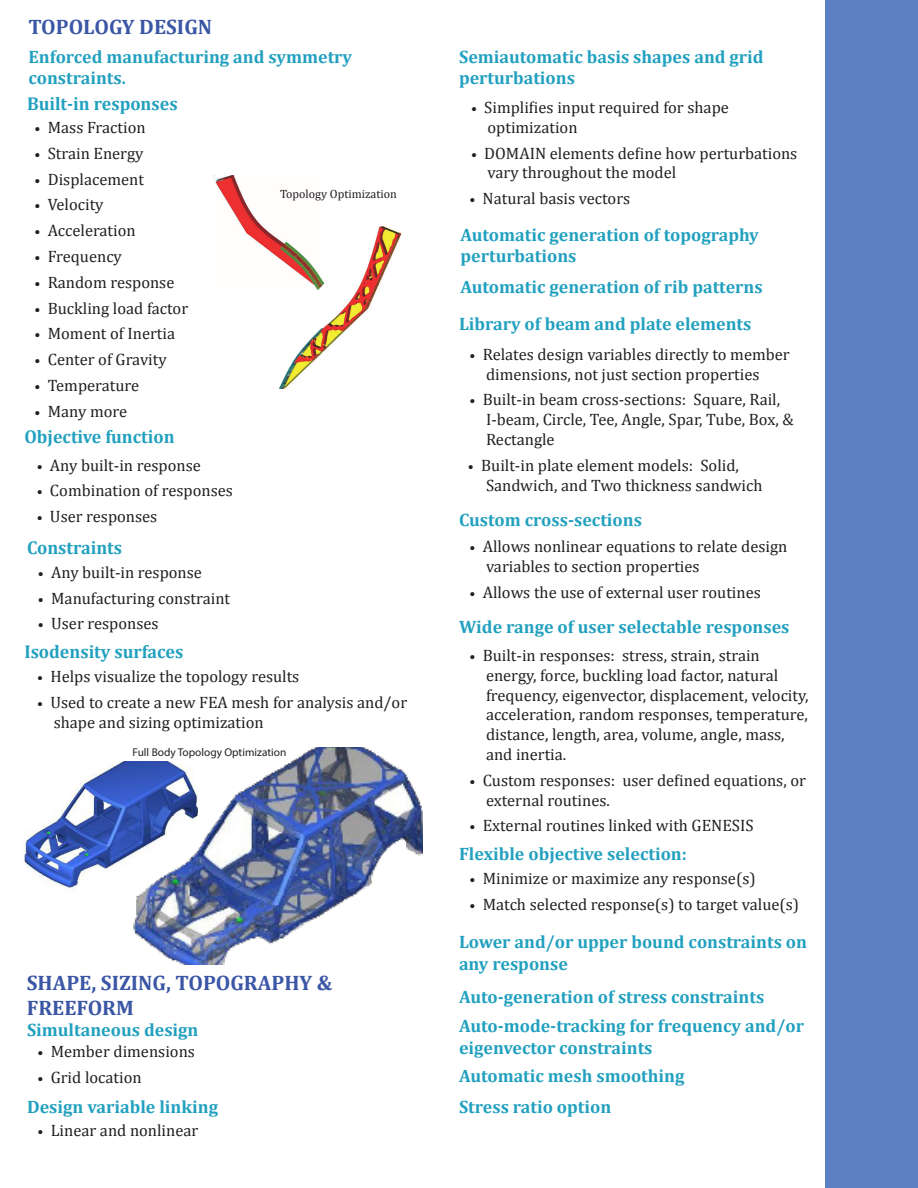
<style>
.page{position:relative;width:918px;height:1188px;background:#fff}
.page>*{position:absolute;margin:0;border:0;box-sizing:border-box;transform-origin:0 0}
.t1{font:700 21px/25.2px "Cambria";color:#3a56a5}
.Paragraph_Style_1{font:700 18.6px "Cambria";color:#21a0bf}
.t2{font:700 18px/21.6px "Cambria";color:#21a0bf}
.t3{font:16.5px/19.8px "Cambria";color:#231f20}
.t4{font:12px "Cambria";color:#231f20}
.t5{font:11.25px "Myriad Pro";color:#231f20}
.s1{font-size:13.5px}
</style>
<div class="page">
<img style="left:279px;top:226px;width:121px;height:162px">
<img style="left:213px;top:176px;width:111px;height:114px">
<div style="left:825px;top:0;width:93px;height:1188px;background:#5c80c1"></div>
<img style="left:23px;top:762px;width:103px;height:127px">
<img style="left:126px;top:748px;width:297px;height:217px">
<p class="t1" style="left:28px;top:13px;width:185px">TOPOLOGY DESIGN</p>
<p class="t2" style="left:29px;top:45px;width:325px">Enforced manufacturing and symmetry constraints.</p>
<p class="Paragraph_Style_1" style="left:27px;top:90px;width:152px">Built-in responses</p>
<p class="t3" style="left:35px;top:117px;width:113px"><span class="s1">•</span> Mass Fraction</p>
<p class="t3" style="left:35px;top:143px;width:110px"><span class="s1">•</span> Strain Energy</p>
<p class="t3" style="left:35px;top:169px;width:111px"><span class="s1">•</span> Displacement</p>
<p class="t3" style="left:35px;top:195px;width:71px"><span class="s1">•</span> Velocity</p>
<p class="t3" style="left:35px;top:221px;width:103px"><span class="s1">•</span> Acceleration</p>
<p class="t3" style="left:35px;top:246px;width:89px"><span class="s1">•</span> Frequency</p>
<p class="t3" style="left:35px;top:272px;width:141px"><span class="s1">•</span> Random response</p>
<p class="t3" style="left:35px;top:298px;width:155px"><span class="s1">•</span> Buckling load factor</p>
<p class="t3" style="left:35px;top:324px;width:142px"><span class="s1">•</span> Moment of Inertia</p>
<p class="t3" style="left:35px;top:350px;width:134px"><span class="s1">•</span> Center of Gravity</p>
<p class="t3" style="left:35px;top:375px;width:106px"><span class="s1">•</span> Temperature</p>
<p class="t3" style="left:35px;top:401px;width:94px"><span class="s1">•</span> Many more</p>
<p class="Paragraph_Style_1" style="left:24px;top:423px;width:152px">Objective function</p>
<p class="t3" style="left:37px;top:455px;width:166px"><span class="s1">•</span> Any built-in response</p>
<p class="t3" style="left:37px;top:481px;width:198px"><span class="s1">•</span> Combination of responses</p>
<p class="t3" style="left:37px;top:507px;width:122px"><span class="s1">•</span> User responses</p>
<p class="Paragraph_Style_1" style="left:27px;top:534px;width:97px">Constraints</p>
<p class="t4" style="left:280px;top:187px;width:118px">Topology Optimization</p>
<p class="t3" style="left:38px;top:562px;width:166px"><span class="s1">•</span> Any built-in response</p>
<p class="t3" style="left:38px;top:588px;width:194px"><span class="s1">•</span> Manufacturing constraint</p>
<p class="t3" style="left:38px;top:614px;width:122px"><span class="s1">•</span> User responses</p>
<p class="Paragraph_Style_1" style="left:24px;top:638px;width:160px">Isodensity surfaces</p>
<p class="t3" style="left:37px;top:667px;width:264px"><span class="s1">•</span> Helps visualize the topology results</p>
<p class="t3" style="left:54px;top:693px;width:355px;text-indent:-17px"><span class="s1">•</span> Used to create a new FEA mesh for analysis and/or shape and sizing optimization</p>
<p class="t5" style="left:133px;top:746px;width:155px">Full Body Topology Optimization</p>
<p class="t1" style="left:27px;top:969px;width:307px">SHAPE, SIZING, TOPOGRAPHY &amp;<br>FREEFORM</p>
<p class="t2" style="left:27px;top:1018px;width:173px">Simultaneous design</p>
<p class="t3" style="left:38px;top:1042px;width:159px"><span class="s1">•</span> Member dimensions</p>
<p class="t3" style="left:38px;top:1068px;width:106px"><span class="s1">•</span> Grid location</p>
<p class="t2" style="left:27px;top:1095px;width:193px">Design variable linking</p>
<p class="t3" style="left:38px;top:1120px;width:162px"><span class="s1">•</span> Linear and nonlinear</p>
<p class="t2" style="left:459px;top:45px;width:306px">Semiautomatic basis shapes and grid perturbations</p>
<p class="t3" style="left:488px;top:97px;width:243px;text-indent:-16px"><span class="s1">•</span> Simplifies input required for shape optimization</p>
<p class="t3" style="left:488px;top:143px;width:311px;text-indent:-16px"><span class="s1">•</span> DOMAIN elements define how perturbations vary throughout the model</p>
<p class="t3" style="left:469px;top:189px;width:162px"><span class="s1">•</span> Natural basis vectors</p>
<p class="t2" style="left:460px;top:223px;width:300px">Automatic generation of topography perturbations</p>
<p class="t2" style="left:460px;top:275px;width:304px">Automatic generation of rib patterns</p>
<p class="t2" style="left:459px;top:313px;width:294px">Library of beam and plate elements</p>
<p class="t3" style="left:486px;top:344px;width:305px;text-indent:-16px"><span class="s1">•</span> Relates design variables directly to member dimensions, not just section properties</p>
<p class="t3" style="left:486px;top:390px;width:309px;text-indent:-16px"><span class="s1">•</span> Built-in beam cross-sections: Square, Rail,<br>I-beam, Circle, Tee, Angle, Spar, Tube, Box, &amp;<br>Rectangle</p>
<p class="t3" style="left:486px;top:455px;width:278px;text-indent:-18px"><span class="s1">•</span> Built-in plate element models: Solid,<br>Sandwich, and Two thickness sandwich</p>
<p class="t2" style="left:459px;top:508px;width:184px">Custom cross-sections</p>
<p class="t3" style="left:486px;top:537px;width:303px;text-indent:-16px"><span class="s1">•</span> Allows nonlinear equations to relate design variables to section properties</p>
<p class="t3" style="left:470px;top:582px;width:293px"><span class="s1">•</span> Allows the use of external user routines</p>
<p class="t2" style="left:459px;top:615px;width:332px">Wide range of user selectable responses</p>
<p class="t3" style="left:486px;top:645px;width:324px;text-indent:-16px"><span class="s1">•</span> Built-in responses: stress, strain, strain energy, force, buckling load factor, natural frequency, eigenvector, displacement, velocity, acceleration, random responses, temperature, distance, length, area, volume, angle, mass, and inertia.</p>
<p class="t3" style="left:486px;top:770px;width:322px;text-indent:-16px"><span class="s1">•</span> Custom responses: user defined equations, or external routines.</p>
<p class="t3" style="left:470px;top:816px;width:286px"><span class="s1">•</span> External routines linked with GENESIS</p>
<p class="t2" style="left:459px;top:843px;width:229px">Flexible objective selection:</p>
<p class="t3" style="left:470px;top:868px;width:288px"><span class="s1">•</span> Minimize or maximize any response(s)</p>
<p class="t3" style="left:470px;top:894px;width:331px"><span class="s1">•</span> Match selected response(s) to target value(s)</p>
<p class="t2" style="left:459px;top:931px;width:350px">Lower and/or upper bound constraints on any response</p>
<p class="t2" style="left:459px;top:985px;width:307px">Auto-generation of stress constraints</p>
<p class="t2" style="left:459px;top:1014px;width:347px">Auto-mode-tracking for frequency and/or</p>
<p class="t2" style="left:459px;top:1036px;width:195px">eigenvector constraints</p>
<p class="t2" style="left:459px;top:1065px;width:227px">Automatic mesh smoothing</p>
<p class="t2" style="left:459px;top:1095px;width:154px">Stress ratio option</p>
</div>
